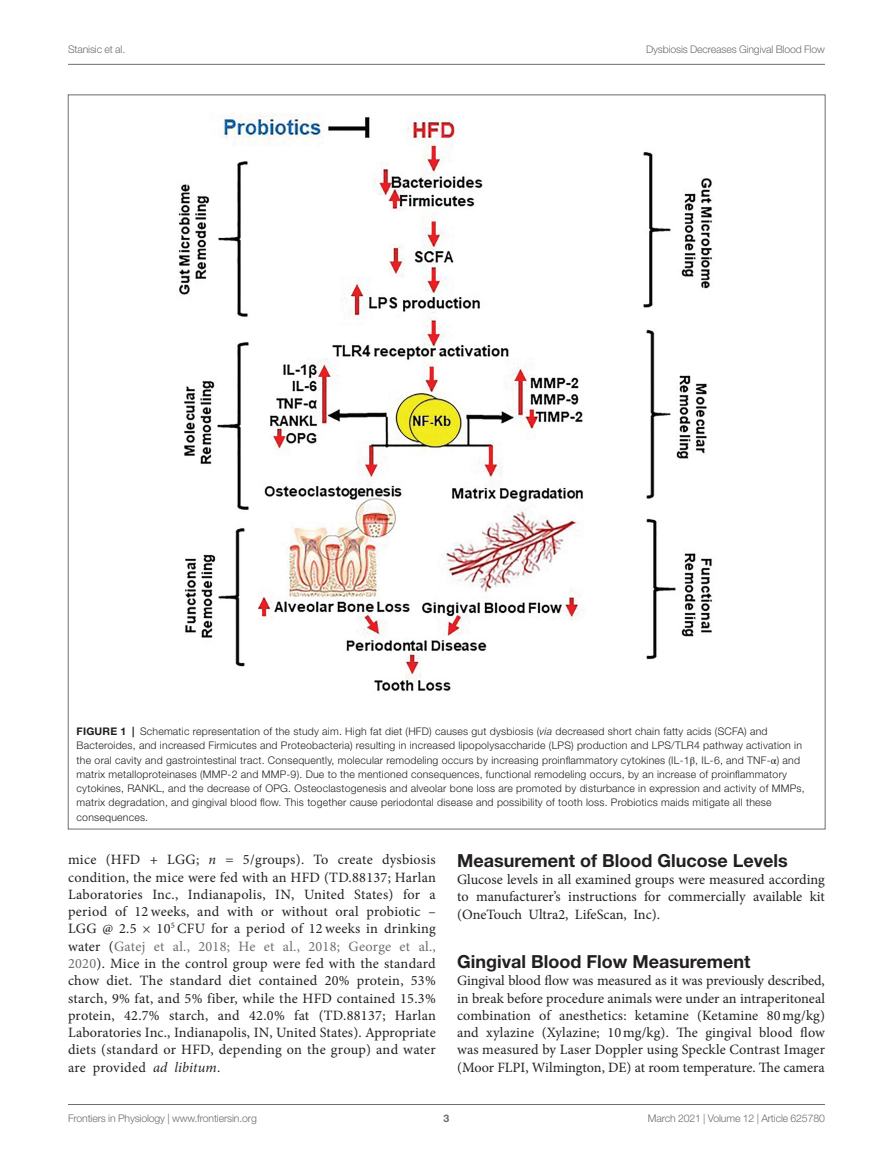
<style>
.page{position:relative;width:893px;height:1170px;background:#fff}
.page>*{position:absolute;margin:0;border:0;box-sizing:border-box;transform-origin:0 0}
.HEAD_2{font:700 18px "Helvetica Neue LT Std";color:#231f20}
.TEXT{font:14.25px/17.2px "Minion Pro";letter-spacing:.015em;color:#231f20;text-align:justify}
.TEXT_FLUSH{font:14.25px/17.2px "Minion Pro";color:#231f20;text-align:justify}
.FIG_LEG{font:300 10.5px/14.2px "Helvetica Neue LT Std";letter-spacing:.02em;color:#231f20}
.t1{font:300 10.5px "Helvetica Neue LT Std";letter-spacing:-.015em;color:#6c6d70}
.t2{font:700 10.5px "Helvetica Neue LT Std";color:#6c6d70}
.s1{font-weight:700}
.s2{font-style:italic}
.s3{font-family:"STIX General";font-weight:400}
.s4{color:#6c6d70}
</style>
<div class="page">
<hr style="left:68px;top:64px;width:757px;height:1px;background:#6c6d70">
<hr style="left:68px;top:1104px;width:757px;height:1px;background:#6c6d70">
<img style="left:178px;top:113px;width:534px;height:578px">
<p class="t1" style="left:68px;top:42px;width:59px">Stanisic et al.</p>
<p class="t1" style="left:646px;top:42px;width:180px">Dysbiosis Decreases Gingival Blood Flow</p>
<p class="FIG_LEG" style="left:77px;top:724px;width:729px"><span class="s1">FIGURE 1 |</span> Schematic representation of the study aim. High fat diet (HFD) causes gut dysbiosis (<span class="s2">via</span> decreased short chain fatty acids (SCFA) and Bacteroides, and increased Firmicutes and Proteobacteria) resulting in increased lipopolysaccharide (LPS) production and LPS/TLR4 pathway activation in the oral cavity and gastrointestinal tract. Consequently, molecular remodeling occurs by increasing proinflammatory cytokines (IL-1<span class="s3">β</span>, IL-6, and TNF-<span class="s3">α</span>) and matrix metalloproteinases (MMP-2 and MMP-9). Due to the mentioned consequences, functional remodeling occurs, by an increase of proinflammatory cytokines, RANKL, and the decrease of OPG. Osteoclastogenesis and alveolar bone loss are promoted by disturbance in expression and activity of MMPs, matrix degradation, and gingival blood flow. This together cause periodontal disease and possibility of tooth loss. Probiotics maids mitigate all these consequences.</p>
<p class="TEXT" style="left:68px;top:851px;width:369px">mice (HFD + LGG; <span class="s2">n</span> = 5/groups). To create dysbiosis condition, the mice were fed with an HFD (TD.88137; Harlan Laboratories Inc., Indianapolis, IN, United States) for a period of 12weeks, and with or without oral probiotic – LGG @ 2.5 × 10<sup>5</sup> CFU for a period of 12weeks in drinking water (<span class="s4">Gatej et al., 2018; He et al., 2018; George et al., 2020</span>). Mice in the control group were fed with the standard chow diet. The standard diet contained 20% protein, 53% starch, 9% fat, and 5% fiber, while the HFD contained 15.3% protein, 42.7% starch, and 42.0% fat (TD.88137; Harlan Laboratories Inc., Indianapolis, IN, United States). Appropriate diets (standard or HFD, depending on the group) and water are provided <span class="s2">ad libitum</span>.</p>
<p class="HEAD_2" style="left:457px;top:849px;width:332px">Measurement of Blood Glucose Levels</p>
<p class="TEXT_FLUSH" style="left:457px;top:871px;width:369px">Glucose levels in all examined groups were measured according to manufacturer’s instructions for commercially available kit (OneTouch Ultra2, LifeScan, Inc).</p>
<p class="HEAD_2" style="left:457px;top:950px;width:295px">Gingival Blood Flow Measurement</p>
<p class="TEXT_FLUSH" style="left:457px;top:972px;width:369px">Gingival blood flow was measured as it was previously described, in break before procedure animals were under an intraperitoneal combination of anesthetics: ketamine (Ketamine 80 mg/kg) and xylazine (Xylazine; 10 mg/kg). The gingival blood flow was measured by Laser Doppler using Speckle Contrast Imager (Moor FLPI, Wilmington, DE) at room temperature. The camera</p>
<p class="t1" style="left:68px;top:1111px;width:190px">Frontiers in Physiology | www.frontiersin.org</p>
<p class="t2" style="left:444px;top:1111px;width:7px">3</p>
<p class="t1" style="left:648px;top:1111px;width:178px">March 2021 | Volume 12 | Article 625780</p>
</div>
